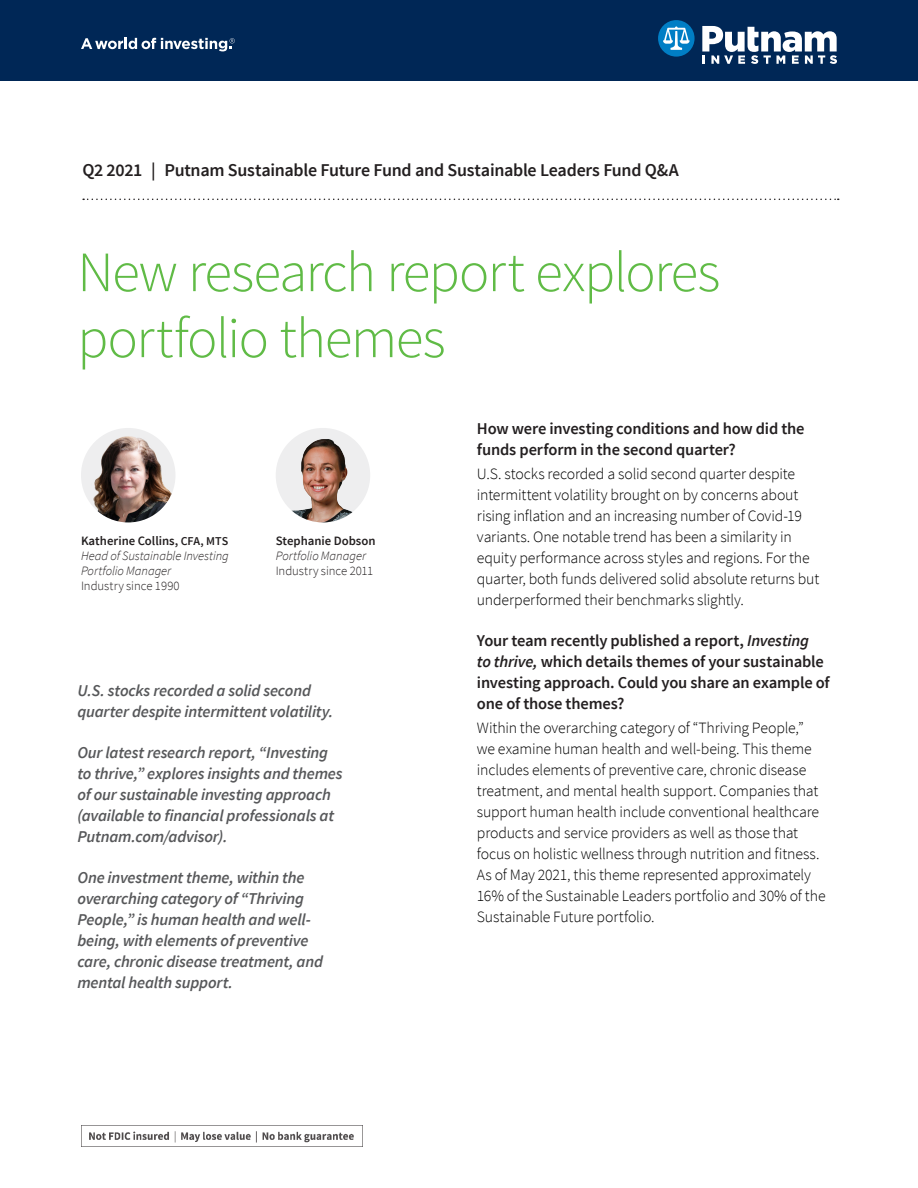
<style>
.page{position:relative;width:918px;height:1188px;background:#fff}
.page>*{position:absolute;margin:0;border:0;box-sizing:border-box;transform-origin:0 0}
.Headline{font:300 57px/66px "Source Sans Pro";letter-spacing:-.025em;color:#60bb46}
.Quarter{font:600 18px "Source Sans Pro";letter-spacing:-.015em;color:#231f20}
.Key_takeaway_Q_A_bul{font:italic 600 16.5px/21px "Source Sans Pro";letter-spacing:-.01em;color:#57585a}
.Subhead{font:600 16.5px/21px "Source Sans Pro";letter-spacing:-.01em;color:#231f20}
.Body{font:300 15.75px/21px "Source Sans Pro";letter-spacing:-.01em;color:#000}
.Author_title{font:300 12.75px/15px "Source Sans Pro";letter-spacing:-.005em;color:#231f20}
.Author_name{font:600 12.75px "Source Sans Pro";color:#231f20}
.Author_title-2{font:italic 300 12.75px "Source Sans Pro";letter-spacing:-.005em;color:#231f20}
.s1{font-size:12px}
.s2{font-style:italic}
</style>
<div class="page">
<img style="left:81px;top:1125px;width:281px;height:22px">
<svg style="left:83px;top:199px;width:756px;height:1px"></svg>
<img style="left:81px;top:428px;width:95px;height:94px;border-radius:47px">
<div style="left:276px;top:428px;width:94px;height:94px;background:#eeeeef;border-radius:50%"></div>
<img style="left:280px;top:439px;width:86px;height:83px">
<div style="left:0;top:0;width:918px;height:81px;background:#002756"></div>
<svg style="left:658px;top:20px;width:37px;height:37px"></svg>
<svg style="left:702px;top:26px;width:135px;height:38px"></svg>
<svg style="left:81px;top:38px;width:154px;height:13px"></svg>
<p class="Quarter" style="left:82px;top:158px;width:598px">Q2 2021 | Putnam Sustainable Future Fund and Sustainable Leaders Fund Q&amp;A</p>
<p class="Headline" style="left:77px;top:240px;width:645px">New research report explores portfolio themes</p>
<p class="Author_name" style="left:81px;top:532px;width:149px">Katherine Collins, <span class="s1">CFA, MTS</span></p>
<p class="Author_title-2" style="left:81px;top:548px;width:149px">Head of Sustainable Investing</p>
<p class="Author_title" style="left:81px;top:563px;width:100px"><span class="s2">Portfolio Manager<br></span>Industry since 1990</p>
<p class="Author_name" style="left:276px;top:532px;width:101px">Stephanie Dobson</p>
<p class="Author_title" style="left:276px;top:548px;width:99px"><span class="s2">Portfolio Manager<br></span>Industry since 2011</p>
<p class="Key_takeaway_Q_A_bul" style="left:77px;top:680px;width:257px">U.S. stocks recorded a solid second quarter despite intermittent volatility.</p>
<p class="Key_takeaway_Q_A_bul" style="left:77px;top:742px;width:267px">Our latest research report, “Investing to thrive,” explores insights and themes of our sustainable investing approach (available to financial professionals at Putnam.com/advisor).</p>
<p class="Key_takeaway_Q_A_bul" style="left:77px;top:867px;width:247px">One investment theme, within the overarching category of “Thriving People,” is human health and well&shy;being, with elements of preventive care, chronic disease treatment, and mental health support.</p>
<p class="Subhead" style="left:477px;top:418px;width:329px">How were investing conditions and how did the funds perform in the second quarter?</p>
<p class="Body" style="left:477px;top:463px;width:344px">U.S. stocks recorded a solid second quarter despite intermittent volatility brought on by concerns about rising inflation and an increasing number of Covid-19 variants. One notable trend has been a similarity in equity performance across styles and regions. For the quarter, both funds delivered solid absolute returns but underperformed their benchmarks slightly.</p>
<p class="Subhead" style="left:477px;top:631px;width:354px">Your team recently published a report, <span class="s2">Investing<br>to thrive,</span> which details themes of your sustainable investing approach. Could you share an example of one of those themes?</p>
<p class="Body" style="left:477px;top:718px;width:350px">Within the overarching category of “Thriving People,” we examine human health and well-being. This theme includes elements of preventive care, chronic disease treatment, and mental health support. Companies that support human health include conventional healthcare products and service providers as well as those that focus on holistic wellness through nutrition and fitness.<br>As of May 2021, this theme represented approximately 16% of the Sustainable Leaders portfolio and 30% of the Sustainable Future portfolio.</p>
</div>
